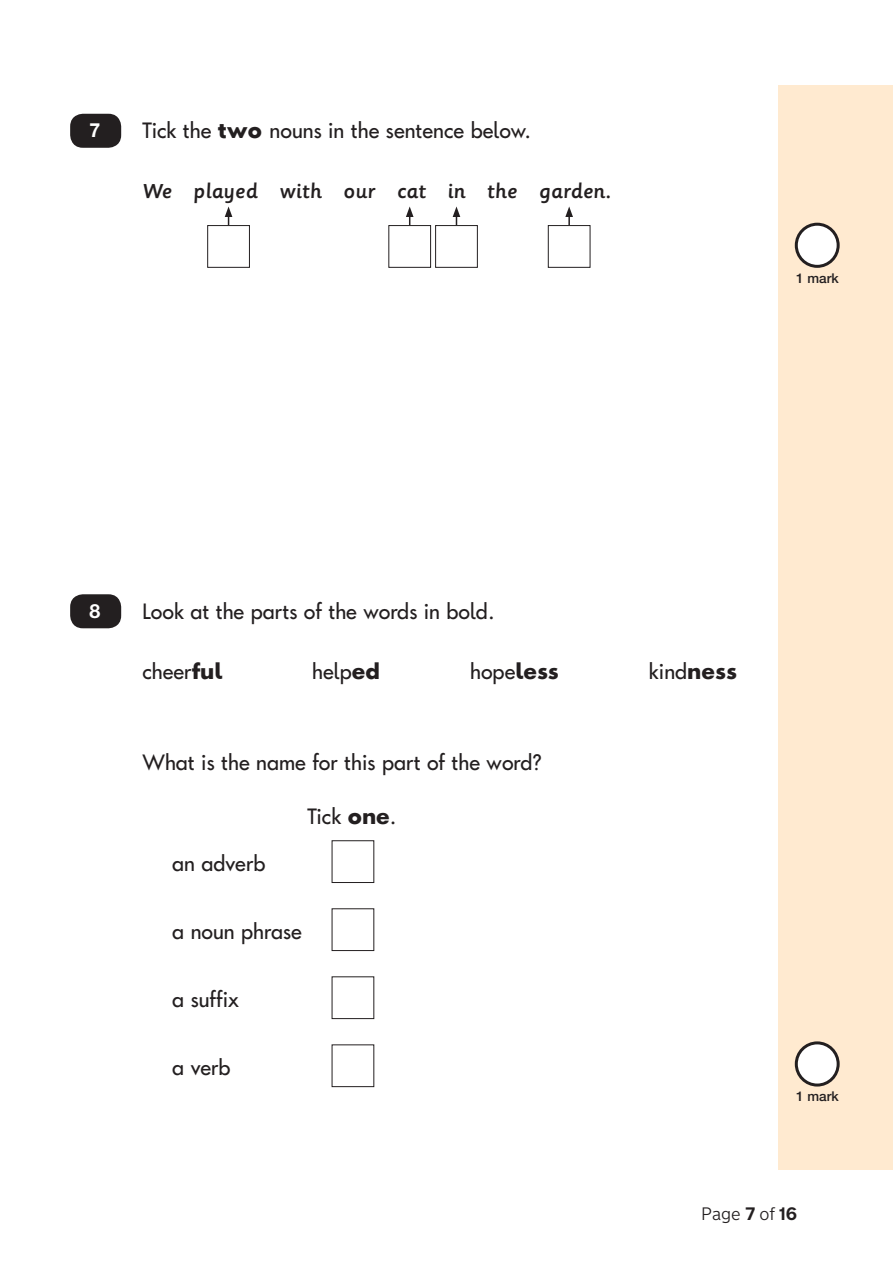
<style>
.page{position:relative;width:893px;height:1263px;background:#fff}
.page>*{position:absolute;margin:0;border:0;box-sizing:border-box;transform-origin:0 0}
.t1{font:22.5px "Keystageone Regular 10";color:#231f20}
.t2{font:22.5px "Keystageone Regular 9";color:#231f20}
.t3{font:22.5px "Sassoon Primary Md 8";color:#231f20}
.t4{font:700 19.5px "Helvetica Neue LT Std";color:#fff}
.t5{font:300 18px "New Transport";color:#231f20}
.t6{font:500 13.5px "Helvetica Neue LT Std";color:#231f20}
.s1{font-family:"Keystageone Bold 10"}
.s2{font-family:"Keystageone Bold 11"}
.s3{font-weight:700}
</style>
<div class="page">
<div style="left:778px;top:85px;width:115px;height:1084px;background:#ffead0"></div>
<div style="left:796px;top:224px;width:42px;height:42px;background:#fff;border-radius:50%"></div>
<div style="left:795px;top:223px;width:45px;height:45px;border:3px solid #231f20;border-radius:50%"></div>
<div style="left:207px;top:225px;width:43px;height:43px;border:1px solid #231f20"></div>
<svg style="left:225px;top:206px;width:7px;height:19px"></svg>
<div style="left:388px;top:225px;width:43px;height:43px;border:1px solid #231f20"></div>
<svg style="left:406px;top:206px;width:8px;height:19px"></svg>
<div style="left:435px;top:225px;width:43px;height:43px;border:1px solid #231f20"></div>
<svg style="left:453px;top:206px;width:7px;height:19px"></svg>
<div style="left:548px;top:225px;width:42px;height:43px;border:1px solid #231f20"></div>
<svg style="left:565px;top:206px;width:8px;height:19px"></svg>
<div style="left:70px;top:114px;width:51px;height:34px;background:#231f20;border-radius:13px"></div>
<div style="left:332px;top:840px;width:42px;height:43px;border:1px solid #231f20"></div>
<div style="left:70px;top:594px;width:51px;height:34px;background:#231f20;border-radius:13px"></div>
<div style="left:796px;top:1043px;width:42px;height:42px;background:#fff;border-radius:50%"></div>
<div style="left:795px;top:1041px;width:45px;height:45px;border:3px solid #231f20;border-radius:50%"></div>
<p class="t4" style="left:89px;top:118px;width:12px">7</p>
<p class="t2" style="left:142px;top:120px;width:390px">Tick the <span class="s1">two</span> nouns in the sentence below.</p>
<p class="t3" style="left:142px;top:179px;width:470px">We played with our cat in the garden.</p>
<p class="t6" style="left:796px;top:270px;width:44px">1 mark</p>
<p class="t4" style="left:89px;top:599px;width:12px">8</p>
<p class="t1" style="left:142px;top:601px;width:354px">Look at the parts of the words in bold.</p>
<p class="t1" style="left:142px;top:661px;width:81px">cheer<span class="s2">ful</span></p>
<p class="t1" style="left:312px;top:661px;width:69px">help<span class="s2">ed</span></p>
<p class="t1" style="left:470px;top:661px;width:90px">hope<span class="s2">less</span></p>
<p class="t1" style="left:649px;top:661px;width:90px">kind<span class="s2">ness</span></p>
<p class="t1" style="left:142px;top:752px;width:401px">What is the name for this part of the word?</p>
<p class="t1" style="left:307px;top:806px;width:91px">Tick <span class="s2">one</span>.</p>
<p class="t1" style="left:172px;top:853px;width:95px">an adverb</p>
<p class="t1" style="left:172px;top:921px;width:131px">a noun phrase</p>
<p class="t1" style="left:172px;top:989px;width:68px">a suffix</p>
<p class="t1" style="left:172px;top:1057px;width:60px">a verb</p>
<p class="t6" style="left:796px;top:1088px;width:44px">1 mark</p>
<p class="t5" style="left:701px;top:1203px;width:98px">Page <span class="s3">7</span> of <span class="s3">16</span></p>
</div>
